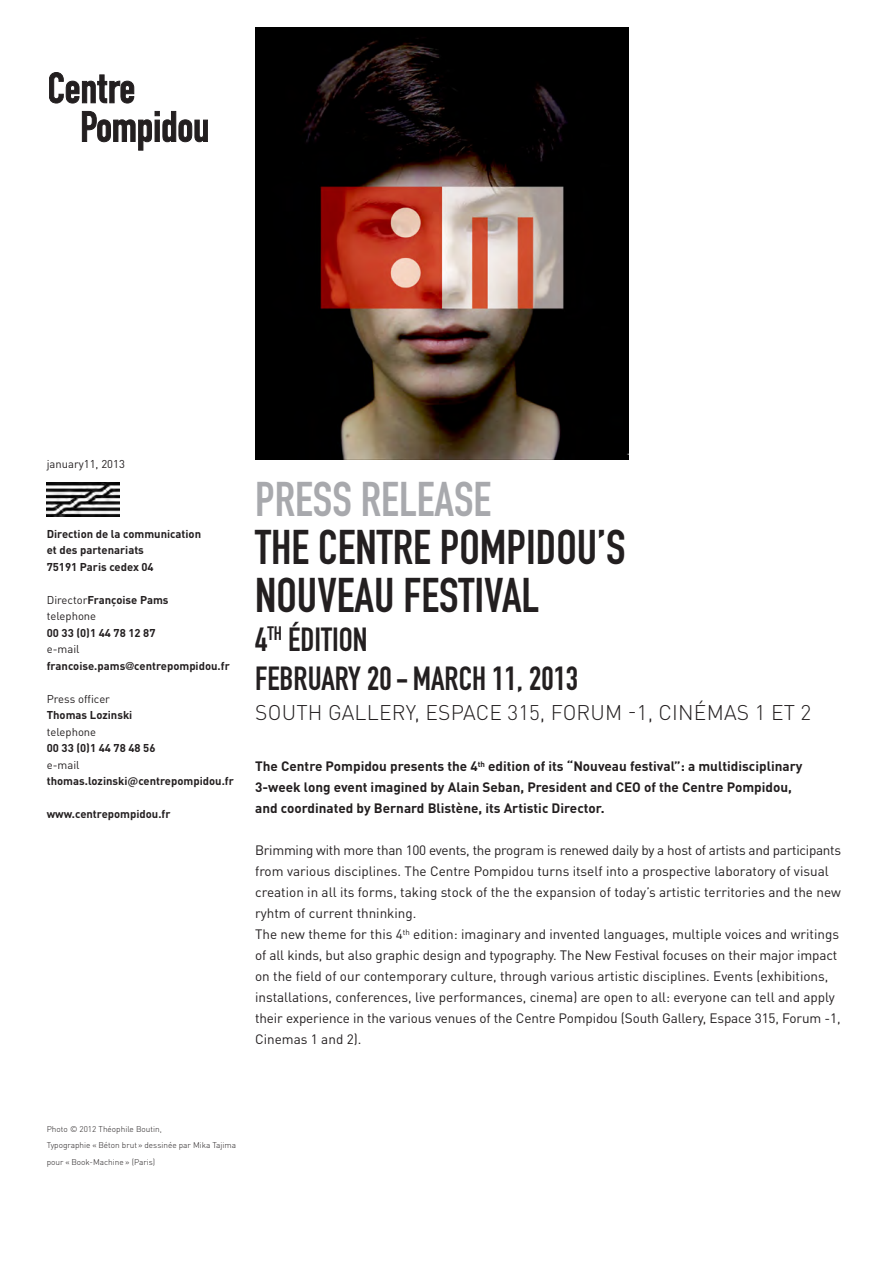
<style>
.page{position:relative;width:893px;height:1263px;background:#fff}
.page>*{position:absolute;margin:0;border:0;box-sizing:border-box;transform-origin:0 0}
.titre{font:48px "DIN Engschrift Std";color:#231f20}
.titre-2{font:48px "DIN Engschrift Std";color:#a8a9ad}
.titre-3{font:33px "DIN Engschrift Std";color:#231f20}
.lieu{font:300 21px "DINOT";letter-spacing:.01em;color:#231f20}
.t1{font:13.5px/21px "DINOT";color:#231f20}
.t2{font:700 13.5px/21px "DINOT";color:#231f20}
.info_bold{font:700 11.25px "DINOT";color:#231f20}
.info_regul{font:11.25px "DINOT";color:#231f20}
.info_bold-2{font:11.25px "DINOT";color:#231f20}
.info_regul-2{font:700 11.25px "DINOT";color:#231f20}
.info_bold-3{font:300 8.25px/16.5px "DINOT";color:#231f20}
.s1{font-weight:400}
.s2{font-family:"DIN Engschrift Std";font-weight:400}
.s3{font-weight:500}
</style>
<div class="page">
<img style="left:47px;top:482px;width:72px;height:35px">
<svg style="left:49px;top:72px;width:85px;height:31px"></svg>
<svg style="left:82px;top:111px;width:125px;height:39px"></svg>
<img style="left:255px;top:28px;width:374px;height:431px">
<p class="info_regul" style="left:47px;top:457px;width:80px">january11, 2013</p>
<p class="info_bold" style="left:47px;top:526px;width:156px">Direction de la communication</p>
<p class="info_bold" style="left:47px;top:543px;width:99px">et des partenariats</p>
<p class="info_bold" style="left:47px;top:559px;width:108px">75191 Paris cedex 04</p>
<p class="info_regul-2" style="left:47px;top:592px;width:123px"><span class="s1">Director</span>Françoise Pams</p>
<p class="info_regul" style="left:47px;top:609px;width:51px">telephone</p>
<p class="info_bold" style="left:47px;top:625px;width:110px">00 33 (0)1 44 78 12 87</p>
<p class="info_regul" style="left:47px;top:642px;width:34px">e-mail</p>
<p class="info_bold" style="left:47px;top:658px;width:184px">francoise.pams<span class="s2">@</span>centrepompidou.fr</p>
<p class="info_bold-2" style="left:47px;top:692px;width:65px">Press officer</p>
<p class="info_bold" style="left:47px;top:708px;width:87px">Thomas Lozinski</p>
<p class="info_bold-2" style="left:47px;top:725px;width:51px">telephone</p>
<p class="info_bold" style="left:47px;top:741px;width:110px">00 33 (0)1 44 78 48 56</p>
<p class="info_bold-2" style="left:47px;top:758px;width:34px">e-mail</p>
<p class="info_bold" style="left:47px;top:774px;width:189px">thomas.lozinski<span class="s3">@</span>centrepompidou.fr</p>
<p class="info_bold" style="left:47px;top:807px;width:125px">www.centrepompidou.fr</p>
<p class="titre-2" style="left:255px;top:471px;width:238px">PRESS RELEASE</p>
<p class="titre" style="left:255px;top:519px;width:372px">THE CENTRE POMPIDOU’S</p>
<p class="titre" style="left:255px;top:567px;width:286px">NOUVEAU FESTIVAL</p>
<p class="titre-3" style="left:255px;top:620px;width:114px">4<sup>TH</sup> ÉDITION</p>
<p class="titre-3" style="left:255px;top:659px;width:325px">FEBRUARY 20-MARCH 11, 2013</p>
<p class="lieu" style="left:255px;top:700px;width:558px">SOUTH GALLERY, ESPACE 315, FORUM -1, CINÉMAS 1 ET 2</p>
<p class="t2" style="left:255px;top:755px;width:549px">The Centre Pompidou presents the 4<sup>th</sup> edition of its “Nouveau festival”: a multidisciplinary<br>3-week long event imagined by Alain Seban, President and CEO of the Centre Pompidou, and coordinated by Bernard Blistène, its Artistic Director.</p>
<p class="t1" style="left:255px;top:840px;width:587px">Brimming with more than 100 events, the program is renewed daily by a host of artists and participants from various disciplines. The Centre Pompidou turns itself into a prospective laboratory of visual creation in all its forms, taking stock of the the expansion of today’s artistic territories and the new ryhtm of current thninking.</p>
<p class="t1" style="left:255px;top:924px;width:587px">The new theme for this 4<sup>th</sup> edition: imaginary and invented languages, multiple voices and writings of all kinds, but also graphic design and typography. The New Festival focuses on their major impact on the field of our contemporary culture, through various artistic disciplines. Events (exhibitions, installations, conferences, live performances, cinema) are open to all: everyone can tell and apply their experience in the various venues of the Centre Pompidou (South Gallery, Espace 315, Forum -1, Cinemas 1 and 2).</p>
<p class="info_bold-3" style="left:47px;top:1120px;width:117px">Photo © 2012 Théophile Boutin,</p>
<p class="info_bold-3" style="left:47px;top:1137px;width:191px">Typographie « Béton brut» dessinée par Mika Tajima pour « Book-Machine » (Paris)</p>
</div>
